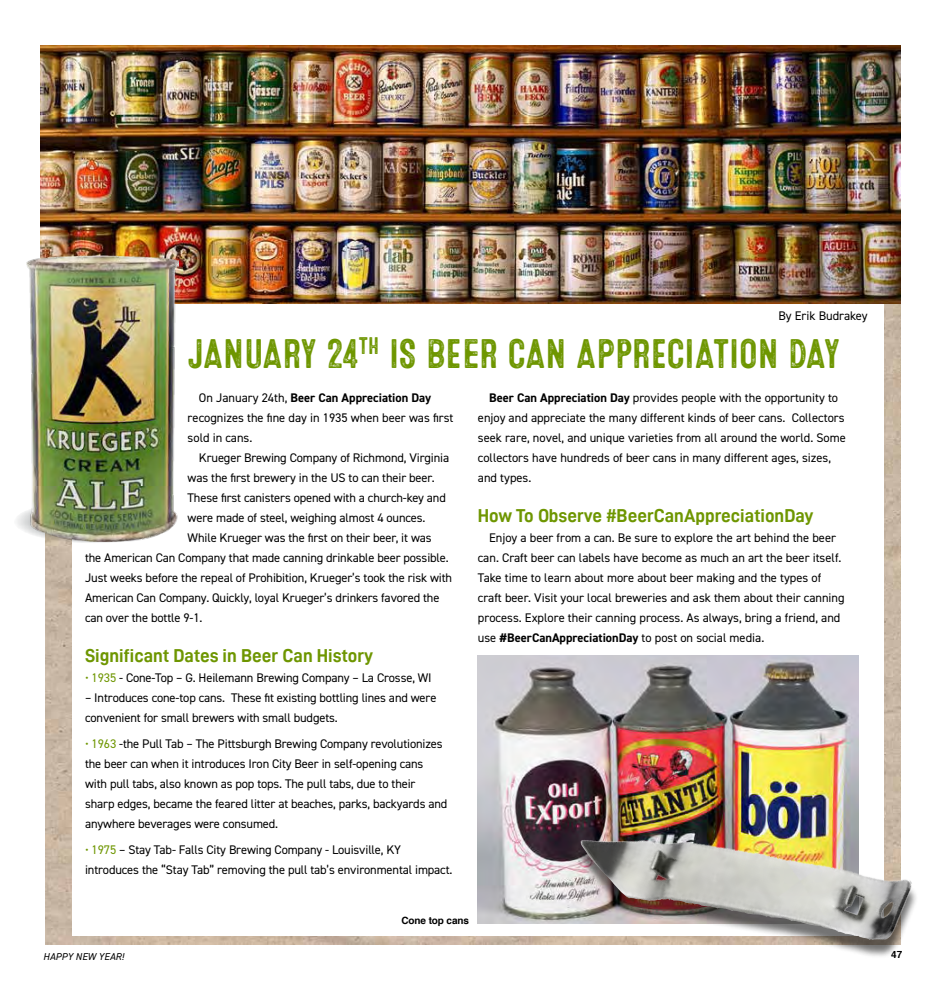
<style>
.page{position:relative;width:945px;height:990px;background:#fff}
.page>*{position:absolute;margin:0;border:0;box-sizing:border-box;transform-origin:0 0}
.t1{font:41.25px "Microbrew Soft Four";letter-spacing:-.02em;color:#6e9600}
.t2{font:18.75px "D DIN Bold";color:#6e9600}
.t3{font:12.5px/20px "DIN2014";letter-spacing:-.01em;color:#000}
.t4{font:italic 10px "DIN2014";letter-spacing:.01em;color:#000}
.t5{font:700 10px "Helvetica";letter-spacing:-.01em;color:#000}
.s1{font-weight:700}
.s2{color:#6e9600}
</style>
<div class="page">
<img style="left:45px;top:303px;width:856px;height:641px">
<div style="left:72px;top:73px;width:812px;height:863px;background:#fff"></div>
<img style="left:40px;top:45px;width:861px;height:258px">
<img style="left:478px;top:656px;width:380px;height:268px">
<div style="left:575px;top:846px;width:344px;height:113px;background:#000;opacity:.55"></div>
<img style="left:580px;top:839px;width:333px;height:101px">
<svg style="left:14px;top:500px;width:161px;height:43px"></svg>
<img style="left:26px;top:256px;width:152px;height:286px">
<p class="t3" style="left:778px;top:305px;width:91px">By Erik Budrakey</p>
<h1 class="t1" style="left:188px;top:330px;width:655px">JANUARY 24<sup>TH</sup> IS BEER CAN APPRECIATION DAY</h1>
<p class="t3" style="left:188px;top:388px;width:267px;text-indent:11px">On January 24th, <span class="s1">Beer Can Appreciation Day </span>recognizes the fine day in 1935 when beer was first sold in cans.</p>
<p class="t3" style="left:199px;top:448px;width:252px">Krueger Brewing Company of Richmond, Virginia</p>
<p class="t3" style="left:188px;top:468px;width:249px">was the first brewery in the US to can their beer.</p>
<p class="t3" style="left:188px;top:488px;width:260px">These first canisters opened with a church-key and</p>
<p class="t3" style="left:188px;top:508px;width:239px">were made of steel, weighing almost 4 ounces.</p>
<p class="t3" style="left:188px;top:528px;width:246px">While Krueger was the first on their beer, it was</p>
<p class="t3" style="left:85px;top:548px;width:365px">the American Can Company that made canning drinkable beer possible.</p>
<p class="t3" style="left:85px;top:568px;width:369px">Just weeks before the repeal of Prohibition, Krueger’s took the risk with</p>
<p class="t3" style="left:85px;top:588px;width:356px">American Can Company. Quickly, loyal Krueger’s drinkers favored the</p>
<p class="t3" style="left:85px;top:608px;width:119px">can over the bottle 9-1.</p>
<h2 class="t2" style="left:85px;top:645px;width:290px">Significant Dates in Beer Can History</h2>
<p class="t3" style="left:85px;top:668px;width:348px"><span class="s2">• 1935</span> - Cone-Top – G. Heilemann Brewing Company – La Crosse, WI</p>
<p class="t3" style="left:85px;top:688px;width:353px">– Introduces cone-top cans. These fit existing bottling lines and were convenient for small brewers with small budgets.</p>
<p class="t3" style="left:85px;top:733px;width:364px"><span class="s2">• 1963</span> -the Pull Tab – The Pittsburgh Brewing Company revolutionizes the beer can when it introduces Iron City Beer in self-opening cans with pull tabs, also known as pop tops. The pull tabs, due to their sharp edges, became the feared litter at beaches, parks, backyards and anywhere beverages were consumed.</p>
<p class="t3" style="left:85px;top:839px;width:369px"><span class="s2">• 1975</span> – Stay Tab- Falls City Brewing Company - Louisville, KY introduces the “Stay Tab” removing the pull tab’s environmental impact.</p>
<p class="t3" style="left:478px;top:388px;width:369px;text-indent:11px"><span class="s1">Beer Can Appreciation Day</span> provides people with the opportunity to enjoy and appreciate the many different kinds of beer cans. Collectors seek rare, novel, and unique varieties from all around the world. Some collectors have hundreds of beer cans in many different ages, sizes, and types.</p>
<h2 class="t2" style="left:478px;top:505px;width:337px">How To Observe #BeerCanAppreciationDay</h2>
<p class="t3" style="left:478px;top:528px;width:368px;text-indent:11px">Enjoy a beer from a can. Be sure to explore the art behind the beer can. Craft beer can labels have become as much an art the beer itself.<br>Take time to learn about more about beer making and the types of craft beer. Visit your local breweries and ask them about their canning process. Explore their canning process. As always, bring a friend, and use <span class="s1">#BeerCanAppreciationDay</span> to post on social media.</p>
<p class="t5" style="left:401px;top:912px;width:69px">Cone top cans</p>
<p class="t4" style="left:43px;top:950px;width:82px">HAPPY NEW YEAR!</p>
<p class="t5" style="left:891px;top:946px;width:13px">47</p>
</div>
